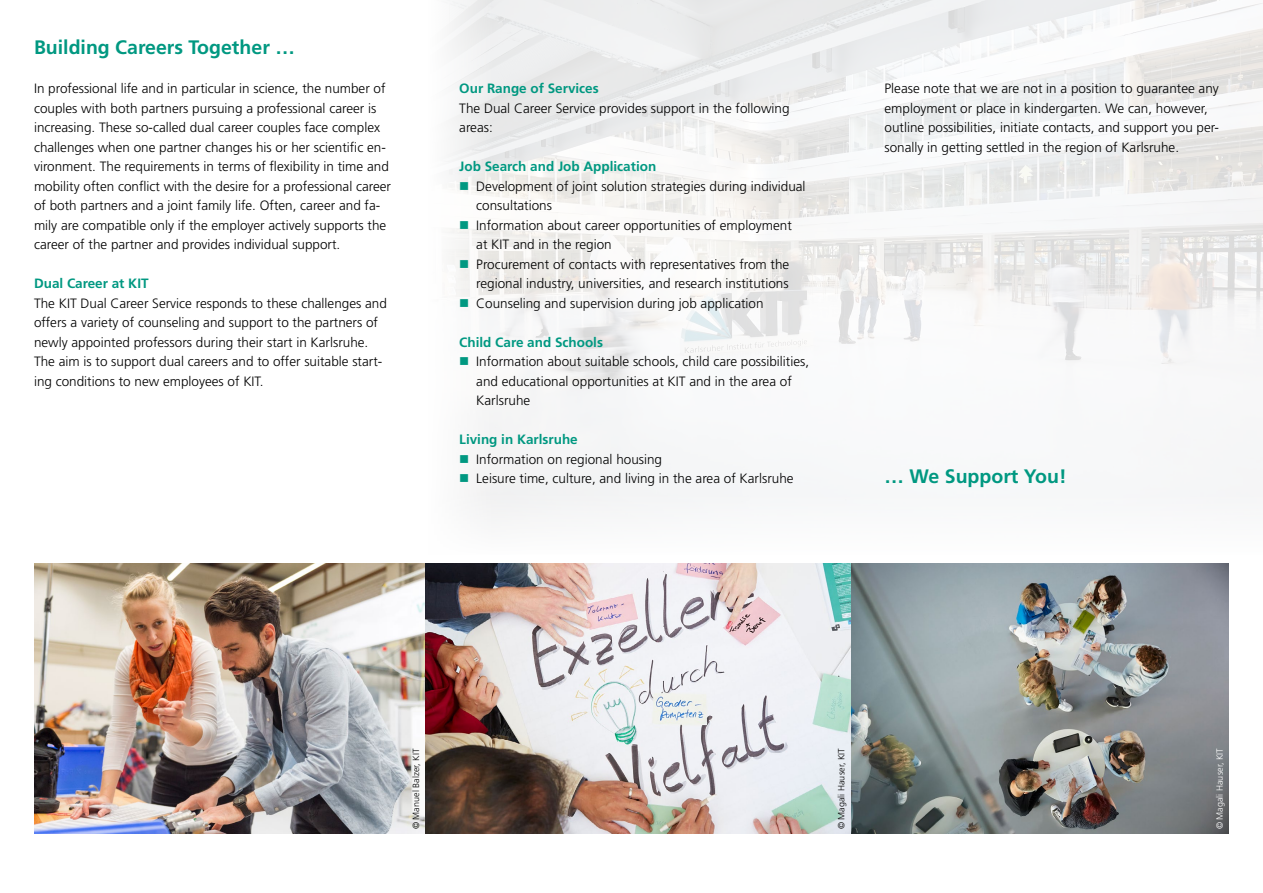
<style>
.page{position:relative;width:1263px;height:893px;background:#fff}
.page>*{position:absolute;margin:0;border:0;box-sizing:border-box;transform-origin:0 0}
.Überschrift{font:700 19.5px "Frutiger LT Std";color:#009881}
.Fließtext{font:700 19.5px "Frutiger LT Std";color:#009881}
.Fließtext-2{font:300 13.5px/19.5px "Frutiger LT Std";color:#000}
.Fließtext-3{font:700 13.5px "Frutiger LT Std";color:#009881}
.Zwischenüberschrift{font:700 13.5px "Frutiger LT Std";color:#009881}
.t1{font:300 9px "Frutiger LT Std";color:#000}
.t2{font:300 9px "Frutiger LT Std";color:#fff}
</style>
<div class="page">
<img style="left:494px;top:0;width:769px;height:490px">
<img style="left:34px;top:563px;width:1194px;height:270px">
<svg style="left:460px;top:182px;width:8px;height:8px"></svg>
<svg style="left:460px;top:260px;width:8px;height:8px"></svg>
<p class="Überschrift" style="left:34px;top:36px;width:262px">Building Careers Together …</p>
<p class="Fließtext-2" style="left:34px;top:79px;width:359px">In professional life and in particular in science, the number of couples with both partners pursuing a professional career is increasing. These so-called dual career couples face complex challenges when one partner changes his or her scientific en&shy;vironment. The requirements in terms of flexibility in time and mobility often conflict with the desire for a professional career of both partners and a joint family life. Often, career and fa&shy;mily are compatible only if the employer actively supports the career of the partner and provides individual support.</p>
<p class="Fließtext-3" style="left:34px;top:275px;width:116px">Dual Career at KIT</p>
<p class="Fließtext-2" style="left:34px;top:293px;width:354px">The KIT Dual Career Service responds to these challenges and offers a variety of counseling and support to the partners of newly appointed professors during their start in Karlsruhe.<br>The aim is to support dual careers and to offer suitable start&shy;ing conditions to new employees of KIT.</p>
<p class="Fließtext-3" style="left:459px;top:80px;width:141px">Our Range of Services</p>
<p class="Fließtext-2" style="left:459px;top:98px;width:332px">The Dual Career Service provides support in the following areas:</p>
<p class="Fließtext-3" style="left:459px;top:158px;width:199px">Job Search and Job Application</p>
<p class="Fließtext-2" style="left:476px;top:176px;width:331px">Development of joint solution strategies during individual consultations</p>
<p class="Fließtext-2" style="left:476px;top:215px;width:317px">Information about career opportunities of employment at KIT and in the region</p>
<p class="Fließtext-2" style="left:476px;top:254px;width:315px">Procurement of contacts with representatives from the regional industry, universities, and research institutions</p>
<p class="Fließtext-2" style="left:476px;top:293px;width:289px">Counseling and supervision during job application</p>
<p class="Zwischenüberschrift" style="left:459px;top:334px;width:145px">Child Care and Schools</p>
<p class="Fließtext-2" style="left:476px;top:352px;width:334px">Information about suitable schools, child care possibilities, and educational opportunities at KIT and in the area of<br>Karlsruhe</p>
<p class="Fließtext-3" style="left:459px;top:431px;width:120px">Living in Karlsruhe</p>
<p class="Fließtext-2" style="left:476px;top:449px;width:187px">Information on regional housing</p>
<p class="Fließtext-2" style="left:476px;top:469px;width:319px">Leisure time, culture, and living in the area of Karlsruhe</p>
<p class="Fließtext-2" style="left:884px;top:79px;width:336px">Please note that we are not in a position to guarantee any employment or place in kindergarten. We can, however, outline possibilities, initiate contacts, and support you per&shy;sonally in getting settled in the region of Karlsruhe.</p>
<p class="Fließtext" style="left:884px;top:465px;width:184px">… We Support You!</p>
<p class="t1" style="left:411px;top:829px;width:82px;rotate:-90deg">© Manuel Balzer, KIT</p>
<p class="t1" style="left:836px;top:829px;width:82px;rotate:-90deg">© Magali Hauser, KIT</p>
<p class="t2" style="left:1215px;top:829px;width:82px;rotate:-90deg">© Magali Hauser, KIT</p>
</div>
